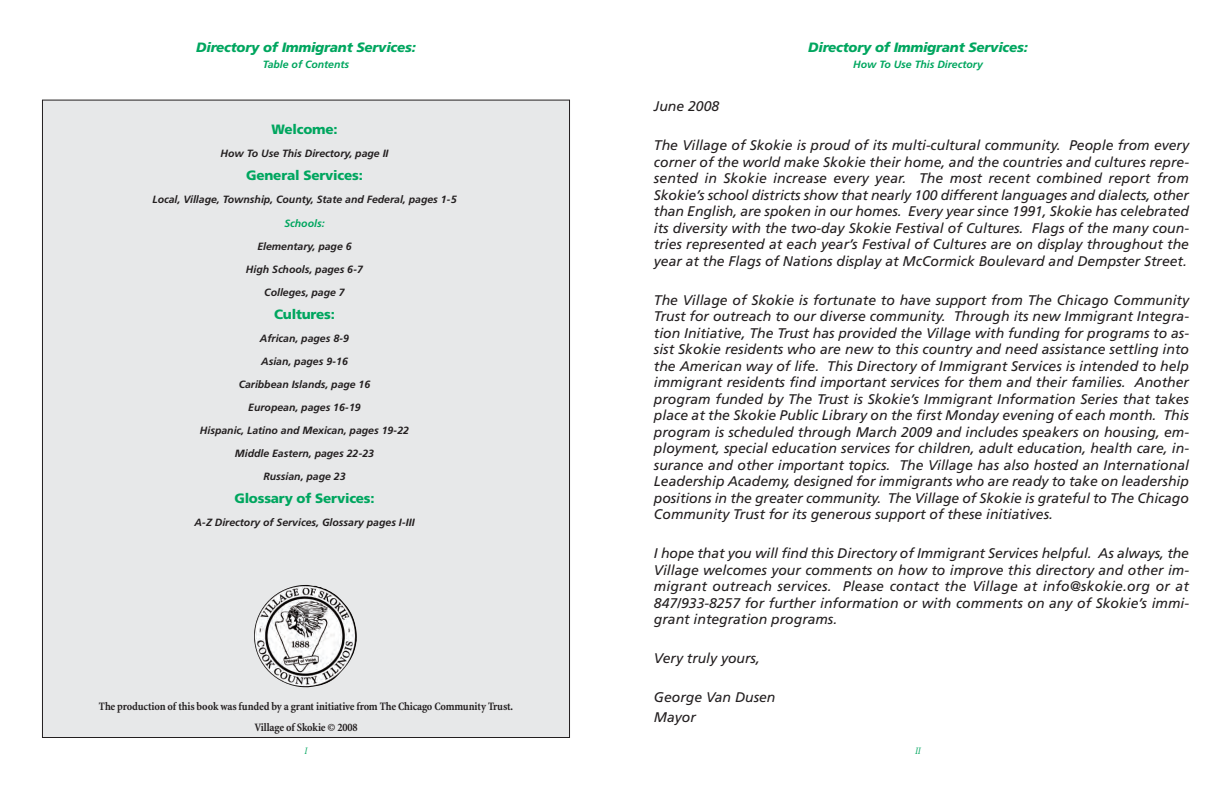
<style>
.page{position:relative;width:1224px;height:792px;background:#fff}
.page>*{position:absolute;margin:0;border:0;box-sizing:border-box;transform-origin:0 0}
.t1{font:italic 14px/16.5px "Frutiger";color:#231f20;text-align:justify}
.t2{font:italic 900 13.5px "Frutiger";letter-spacing:-.015em;color:#00a65f}
.t3{font:900 13.5px "Frutiger";letter-spacing:-.015em;color:#00a65f}
.t4{font:700 condensed 11.5px/21px "Minion";letter-spacing:-.015em;color:#231f20;text-align:center}
.t5{font:italic 700 10.5px/23px "Frutiger";color:#231f20;text-align:center}
.t6{font:italic 700 10.5px "Frutiger";color:#00a65f}
.t7{font:italic condensed 10px "Minion";color:#00a65f}
</style>
<div class="page">
<div style="left:42px;top:100px;width:528px;height:638px;background:#e7e8e9"></div>
<img style="left:254px;top:585px;width:103px;height:102px">
<p class="t2" style="left:196px;top:42px;width:221px">Directory of Immigrant Services:</p>
<p class="t6" style="left:263px;top:60px;width:88px">Table of Contents</p>
<p class="t3" style="left:271px;top:124px;width:68px">Welcome:</p>
<p class="t5" style="left:221px;top:143px;width:169px">How To Use This Directory, page II</p>
<p class="t3" style="left:246px;top:170px;width:118px">General Services:</p>
<p class="t5" style="left:152px;top:189px;width:306px">Local, Village, Township, County, State and Federal, pages 1-5</p>
<p class="t6" style="left:284px;top:219px;width:42px">Schools:</p>
<p class="t5" style="left:246px;top:236px;width:119px">Elementary, page 6<br>High Schools, pages 6-7<br>Colleges, page 7</p>
<p class="t3" style="left:274px;top:309px;width:62px">Cultures:</p>
<p class="t5" style="left:200px;top:328px;width:211px">African, pages 8-9<br>Asian, pages 9-16<br>Caribbean Islands, page 16<br>European, pages 16-19<br>Hispanic, Latino and Mexican, pages 19-22<br>Middle Eastern, pages 22-23<br>Russian, page 23</p>
<p class="t3" style="left:234px;top:493px;width:142px">Glossary of Services:</p>
<p class="t5" style="left:194px;top:512px;width:222px">A-Z Directory of Services, Glossary pages I-III</p>
<p class="t4" style="left:99px;top:697px;width:416px">The production of this book was funded by a grant initiative from The Chicago Community Trust.<br>Village of Skokie © 2008</p>
<p class="t7" style="left:305px;top:747px;width:4px">I</p>
<p class="t2" style="left:808px;top:42px;width:221px">Directory of Immigrant Services:</p>
<p class="t6" style="left:853px;top:60px;width:131px">How To Use This Directory</p>
<p class="t1" style="left:654px;top:99px;width:67px">June 2008</p>
<p class="t1" style="left:654px;top:138px;width:537px">The Village of Skokie is proud of its multi-cultural community. People from every corner of the world make Skokie their home, and the countries and cultures repre&shy;sented in Skokie increase every year. The most recent combined report from Skokie’s school districts show that nearly 100 different languages and dialects, other than English, are spoken in our homes. Every year since 1991, Skokie has celebrated its diversity with the two-day Skokie Festival of Cultures. Flags of the many coun&shy;tries represented at each year’s Festival of Cultures are on display throughout the year at the Flags of Nations display at McCormick Boulevard and Dempster Street.</p>
<p class="t1" style="left:654px;top:293px;width:537px">The Village of Skokie is fortunate to have support from The Chicago Community Trust for outreach to our diverse community. Through its new Immigrant Integra&shy;tion Initiative, The Trust has provided the Village with funding for programs to as&shy;sist Skokie residents who are new to this country and need assistance settling into the American way of life. This Directory of Immigrant Services is intended to help immigrant residents find important services for them and their families. Another program funded by The Trust is Skokie’s Immigrant Information Series that takes place at the Skokie Public Library on the first Monday evening of each month. This program is scheduled through March 2009 and includes speakers on housing, em&shy;ployment, special education services for children, adult education, health care, in&shy;surance and other important topics. The Village has also hosted an International Leadership Academy, designed for immigrants who are ready to take on leadership positions in the greater community. The Village of Skokie is grateful to The Chicago Community Trust for its generous support of these initiatives.</p>
<p class="t1" style="left:654px;top:546px;width:537px">I hope that you will find this Directory of Immigrant Services helpful. As always, the Village welcomes your comments on how to improve this directory and other im&shy;migrant outreach services. Please contact the Village at info@skokie.org or at 847/933-8257 for further information or with comments on any of Skokie’s immi&shy;grant integration programs.</p>
<p class="t1" style="left:654px;top:651px;width:107px">Very truly yours,</p>
<p class="t1" style="left:654px;top:689px;width:123px;line-height:19.5px">George Van Dusen<br>Mayor</p>
<p class="t7" style="left:915px;top:747px;width:7px">II</p>
</div>
